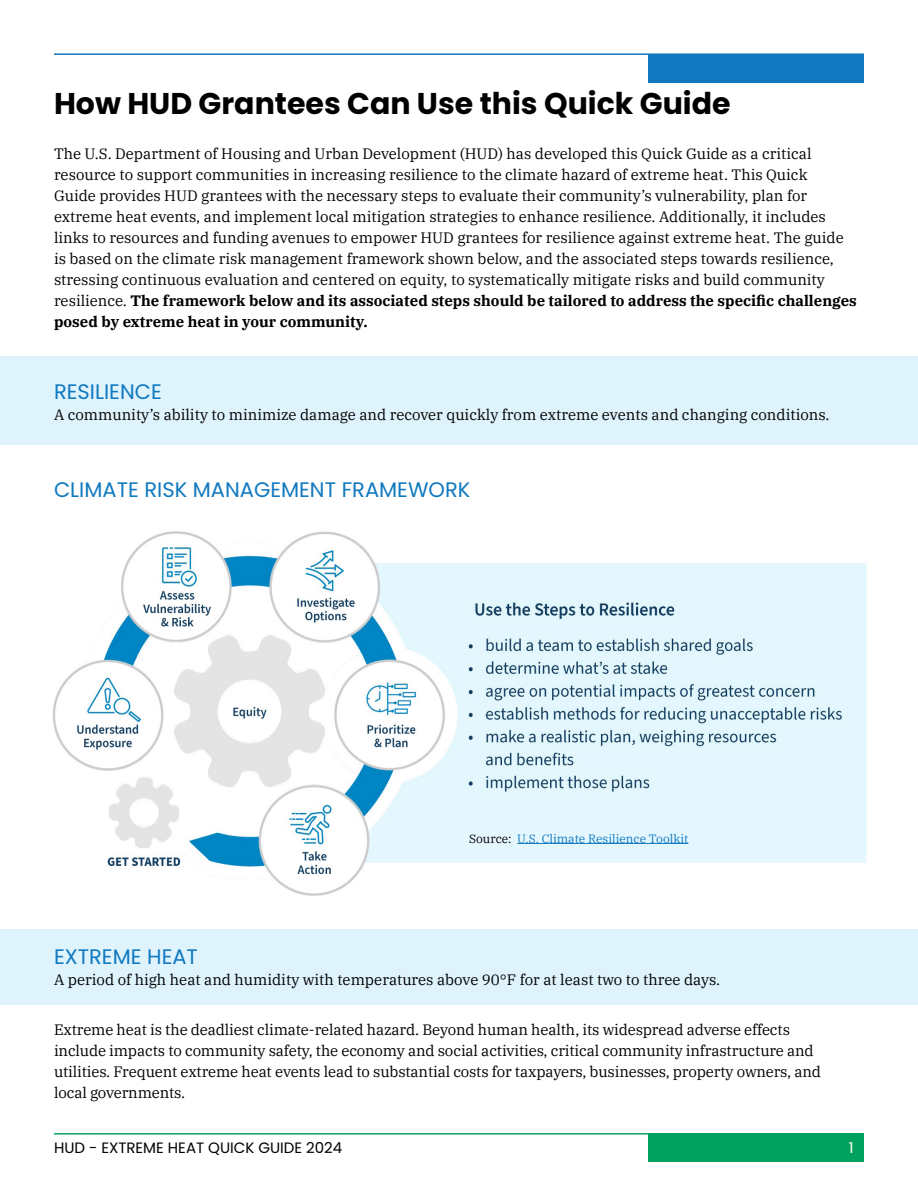
<style>
.page{position:relative;width:918px;height:1188px;background:#fff}
.page>*{position:absolute;margin:0;border:0;box-sizing:border-box;transform-origin:0 0}
.t1{font:700 30px "Poppins";color:#000}
.t2{font:21px "Poppins";color:#1079bf}
.Body{font:15px/21px "IBM Plex Serif";color:#000}
.t3{font:15px "Poppins";color:#000}
.t4{font:15px "Poppins";color:#fff}
.t5{font:12px "IBM Plex Serif";color:#1079bf}
.s1{font-weight:700}
.s2{color:#000}
</style>
<div class="page">
<hr style="left:54px;top:53px;width:810px;height:2px;background:#1079bf">
<div style="left:648px;top:54px;width:216px;height:28px;background:#1079bf"></div>
<img style="left:52px;top:531px;width:815px;height:365px">
<div style="left:0;top:357px;width:918px;height:88px;background:#dff3fd"></div>
<hr style="left:517px;top:843px;width:171px;height:1px;background:#1079bf">
<div style="left:0;top:929px;width:918px;height:75px;background:#dff3fd"></div>
<hr style="left:54px;top:1133px;width:810px;height:2px;background:#00a15f">
<div style="left:648px;top:1133px;width:216px;height:28px;background:#00a15f"></div>
<h1 class="t1" style="left:54px;top:86px;width:678px">How HUD Grantees Can Use this Quick Guide</h1>
<p class="Body" style="left:54px;top:142px;width:759px">The U.S. Department of Housing and Urban Development (HUD) has developed this Quick Guide as a critical</p>
<p class="Body" style="left:54px;top:163px;width:804px">resource to support communities in increasing resilience to the climate hazard of extreme heat. This Quick<br>Guide provides HUD grantees with the necessary steps to evaluate their community’s vulnerability, plan for extreme heat events, and implement local mitigation strategies to enhance resilience. Additionally, it includes links to resources and funding avenues to empower HUD grantees for resilience against extreme heat. The guide is based on the climate risk management framework shown below, and the associated steps towards resilience, stressing continuous evaluation and centered on equity, to systematically mitigate risks and build community resilience. <span class="s1">The framework below and its associated steps should be tailored to address the specific challenges posed by extreme heat in your community.</span></p>
<p class="t2" style="left:54px;top:379px;width:109px">RESILIENCE</p>
<p class="Body" style="left:54px;top:402px;width:777px">A community’s ability to minimize damage and recover quickly from extreme events and changing conditions.</p>
<h2 class="t2" style="left:54px;top:478px;width:418px">CLIMATE RISK MANAGEMENT FRAMEWORK</h2>
<p class="t5" style="left:469px;top:829px;width:221px"><span class="s2">Source:</span> U.S. Climate Resilience Toolkit</p>
<h2 class="t2" style="left:54px;top:945px;width:145px">EXTREME HEAT</h2>
<p class="Body" style="left:54px;top:968px;width:668px">A period of high heat and humidity with temperatures above 90°F for at least two to three days.</p>
<p class="Body" style="left:54px;top:1018px;width:768px">Extreme heat is the deadliest climate-related hazard. Beyond human health, its widespread adverse effects include impacts to community safety, the economy and social activities, critical community infrastructure and utilities. Frequent extreme heat events lead to substantial costs for taxpayers, businesses, property owners, and local governments.</p>
<p class="t3" style="left:54px;top:1139px;width:290px">HUD - EXTREME HEAT QUICK GUIDE 2024</p>
<p class="t4" style="left:849px;top:1139px;width:6px">1</p>
</div>
